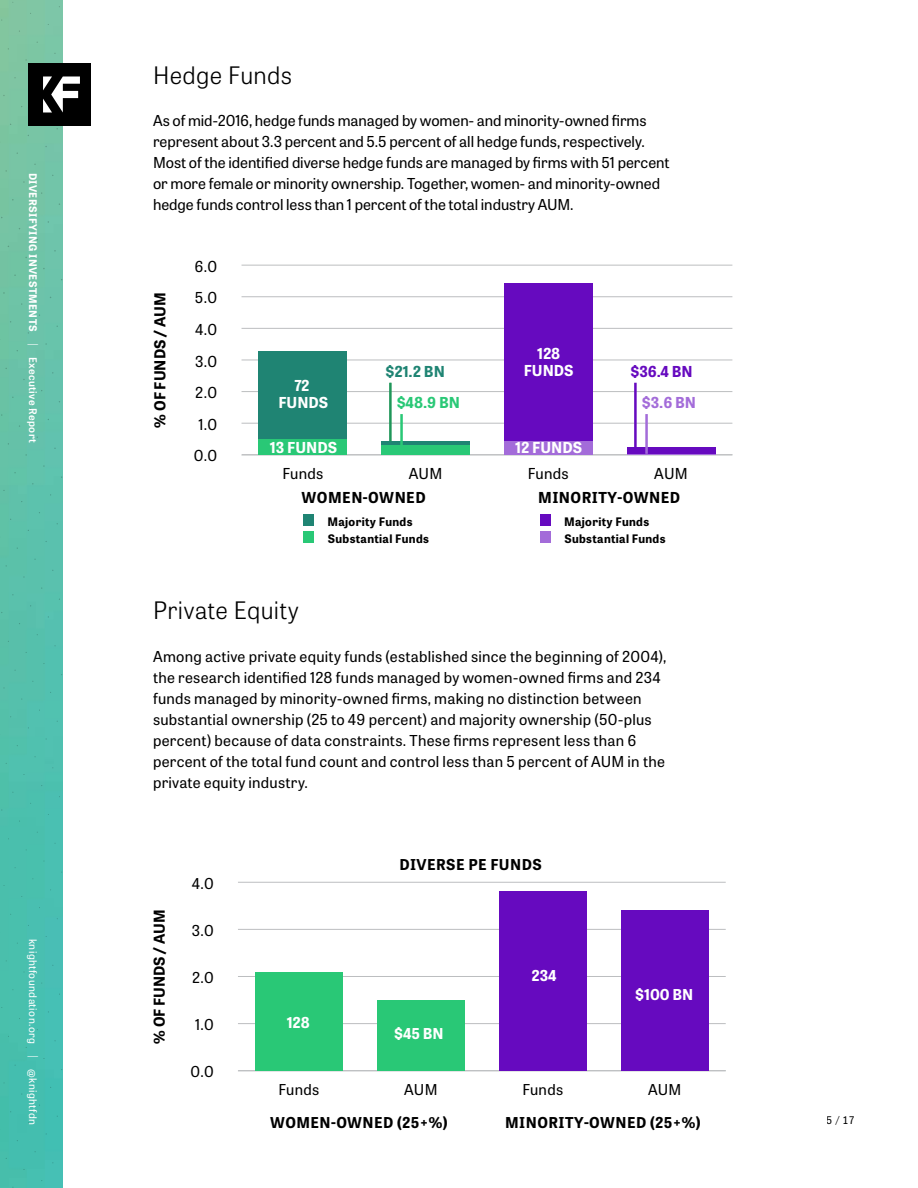
<style>
.page{position:relative;width:918px;height:1188px;background:#fff}
.page>*{position:absolute;margin:0;border:0;box-sizing:border-box;transform-origin:0 0}
.t1{font:300 24px "Tablet Gothic";letter-spacing:.015em;color:#000}
.t2{font:15px/21px "Tablet Gothic";letter-spacing:.01em;color:#000}
.t3{font:700 15px "Tablet Gothic";letter-spacing:.03em;color:#000}
.t4{font:700 15px/16.6px "Tablet Gothic";color:#fff;text-align:center}
.t5{font:700 15px "Tablet Gothic";color:#000}
.t6{font:700 15px "Tablet Gothic";color:#1f8473}
.t7{font:700 15px "Tablet Gothic";color:#29c876}
.t8{font:700 15px "Tablet Gothic";color:#660abf}
.t9{font:700 15px "Tablet Gothic";color:#a36cd9}
.t10{font:700 11.7px/17.5px "Tablet Gothic";letter-spacing:.02em;color:#000}
.t11{font:700 10.5px "Tablet Gothic";letter-spacing:.04em;color:#fff}
.t12{font:10.5px "Tablet Gothic";letter-spacing:.04em;color:#fff}
.t13{font:10.5px "Tablet Gothic";color:#000}
.s1{font-weight:300}
.s2{font-weight:600}
</style>
<div class="page">
<img style="left:0;top:0;width:63px;height:1188px">
<div style="left:28px;top:63px;width:63px;height:63px;background:#000"></div>
<svg style="left:43px;top:76px;width:37px;height:37px"></svg>
<hr style="left:242px;top:454px;width:490px;height:1px;background:#bcbec0">
<hr style="left:242px;top:423px;width:490px;height:1px;background:#bcbec0">
<hr style="left:242px;top:391px;width:490px;height:1px;background:#bcbec0">
<hr style="left:242px;top:360px;width:490px;height:1px;background:#bcbec0">
<hr style="left:242px;top:328px;width:490px;height:1px;background:#bcbec0">
<hr style="left:242px;top:296px;width:490px;height:1px;background:#bcbec0">
<hr style="left:242px;top:265px;width:490px;height:1px;background:#bcbec0">
<div style="left:259px;top:351px;width:88px;height:88px;background:#1f8473"></div>
<hr style="left:381px;top:441px;width:89px;height:4px;background:#1f8473">
<div style="left:504px;top:283px;width:89px;height:159px;background:#660abf"></div>
<div style="left:627px;top:447px;width:88px;height:7px;background:#660abf"></div>
<div style="left:259px;top:439px;width:88px;height:16px;background:#29c876"></div>
<div style="left:381px;top:445px;width:89px;height:10px;background:#29c876"></div>
<div style="left:504px;top:442px;width:89px;height:13px;background:#a36cd9"></div>
<hr style="left:627px;top:454px;width:88px;height:1px;background:#a36cd9">
<hr style="left:389px;top:383px;width:3px;height:58px;background:#1f9659">
<hr style="left:400px;top:414px;width:3px;height:36px;background:#29c876">
<hr style="left:634px;top:383px;width:3px;height:65px;background:#660abf">
<hr style="left:645px;top:414px;width:3px;height:40px;background:#a36cd9">
<div style="left:303px;top:514px;width:11px;height:12px;background:#1f8473"></div>
<div style="left:303px;top:532px;width:11px;height:11px;background:#29c876"></div>
<div style="left:540px;top:514px;width:11px;height:12px;background:#660abf"></div>
<div style="left:540px;top:532px;width:11px;height:11px;background:#a36cd9"></div>
<hr style="left:238px;top:1070px;width:488px;height:1px;background:#bcbec0">
<hr style="left:238px;top:1023px;width:488px;height:1px;background:#bcbec0">
<hr style="left:238px;top:976px;width:488px;height:1px;background:#bcbec0">
<hr style="left:238px;top:929px;width:488px;height:1px;background:#bcbec0">
<hr style="left:238px;top:882px;width:488px;height:1px;background:#bcbec0">
<div style="left:255px;top:972px;width:88px;height:99px;background:#29c876"></div>
<div style="left:377px;top:1000px;width:88px;height:71px;background:#29c876"></div>
<div style="left:499px;top:892px;width:88px;height:179px;background:#660abf"></div>
<div style="left:621px;top:911px;width:88px;height:160px;background:#660abf"></div>
<p class="t11" style="left:41px;top:173px;width:272px;rotate:90deg">DIVERSIFYING INVESTMENTS <span class="s1">|</span> <span class="s2">Executive Report</span></p>
<p class="t12" style="left:40px;top:939px;width:188px;rotate:90deg">knightfoundation.org <span class="s1">|</span> @knightfdn</p>
<h1 class="t1" style="left:153px;top:59px;width:141px">Hedge Funds</h1>
<p class="t2" style="left:153px;top:109px;width:518px">As of mid-2016, hedge funds managed by women- and minority-owned firms represent about 3.3 percent and 5.5 percent of all hedge funds, respectively.<br>Most of the identified diverse hedge funds are managed by firms with 51 percent or more female or minority ownership. Together, women- and minority-owned hedge funds control less than 1 percent of the total industry AUM.</p>
<p class="t5" style="left:149px;top:428px;width:136px;rotate:-90deg">% OF FUNDS / AUM</p>
<p class="t2" style="left:194px;top:255px;width:24px">6.0</p>
<p class="t2" style="left:195px;top:287px;width:24px">5.0</p>
<p class="t2" style="left:195px;top:318px;width:24px">4.0</p>
<p class="t2" style="left:195px;top:350px;width:24px">3.0</p>
<p class="t2" style="left:195px;top:382px;width:23px">2.0</p>
<p class="t2" style="left:199px;top:413px;width:20px">1.0</p>
<p class="t2" style="left:194px;top:445px;width:25px">0.0</p>
<p class="t4" style="left:279px;top:377px;width:51px">72<br>FUNDS</p>
<p class="t4" style="left:270px;top:438px;width:69px">13 FUNDS</p>
<p class="t6" style="left:385px;top:361px;width:61px">$21.2 BN</p>
<p class="t7" style="left:397px;top:392px;width:65px">$48.9 BN</p>
<p class="t4" style="left:524px;top:345px;width:51px">128<br>FUNDS</p>
<p class="t4" style="left:515px;top:439px;width:68px">12 FUNDS</p>
<p class="t8" style="left:631px;top:361px;width:64px">$36.4 BN</p>
<p class="t9" style="left:642px;top:392px;width:56px">$3.6 BN</p>
<p class="t2" style="left:282px;top:463px;width:42px">Funds</p>
<p class="t2" style="left:409px;top:463px;width:35px">AUM</p>
<p class="t2" style="left:528px;top:463px;width:42px">Funds</p>
<p class="t2" style="left:654px;top:463px;width:35px">AUM</p>
<p class="t3" style="left:302px;top:487px;width:126px">WOMEN-OWNED</p>
<p class="t3" style="left:538px;top:487px;width:144px">MINORITY-OWNED</p>
<p class="t10" style="left:327px;top:512px;width:103px">Majority Funds<br>Substantial Funds</p>
<p class="t10" style="left:564px;top:512px;width:103px">Majority Funds<br>Substantial Funds</p>
<h1 class="t1" style="left:153px;top:595px;width:147px">Private Equity</h1>
<p class="t2" style="left:153px;top:645px;width:515px">Among active private equity funds (established since the beginning of 2004), the research identified 128 funds managed by women-owned firms and 234 funds managed by minority-owned firms, making no distinction between substantial ownership (25 to 49 percent) and majority ownership (50-plus percent) because of data constraints. These firms represent less than 6 percent of the total fund count and control less than 5 percent of AUM in the private equity industry.</p>
<p class="t5" style="left:149px;top:1044px;width:136px;rotate:-90deg">% OF FUNDS / AUM</p>
<p class="t2" style="left:192px;top:872px;width:23px">4.0</p>
<p class="t2" style="left:192px;top:919px;width:23px">3.0</p>
<p class="t2" style="left:192px;top:967px;width:23px">2.0</p>
<p class="t2" style="left:195px;top:1014px;width:20px">1.0</p>
<p class="t2" style="left:190px;top:1061px;width:25px">0.0</p>
<p class="t3" style="left:399px;top:854px;width:144px">DIVERSE PE FUNDS</p>
<p class="t4" style="left:287px;top:1014px;width:24px">128</p>
<p class="t4" style="left:394px;top:1025px;width:51px">$45 BN</p>
<p class="t4" style="left:531px;top:967px;width:27px">234</p>
<p class="t4" style="left:635px;top:986px;width:60px">$100 BN</p>
<p class="t2" style="left:279px;top:1079px;width:42px">Funds</p>
<p class="t2" style="left:404px;top:1079px;width:35px">AUM</p>
<p class="t2" style="left:523px;top:1079px;width:42px">Funds</p>
<p class="t2" style="left:648px;top:1079px;width:35px">AUM</p>
<p class="t3" style="left:270px;top:1112px;width:179px">WOMEN-OWNED (25+%)</p>
<p class="t3" style="left:505px;top:1112px;width:197px">MINORITY-OWNED (25+%)</p>
<p class="t13" style="left:827px;top:1112px;width:30px">5 <span class="s1">/</span> 17</p>
</div>
